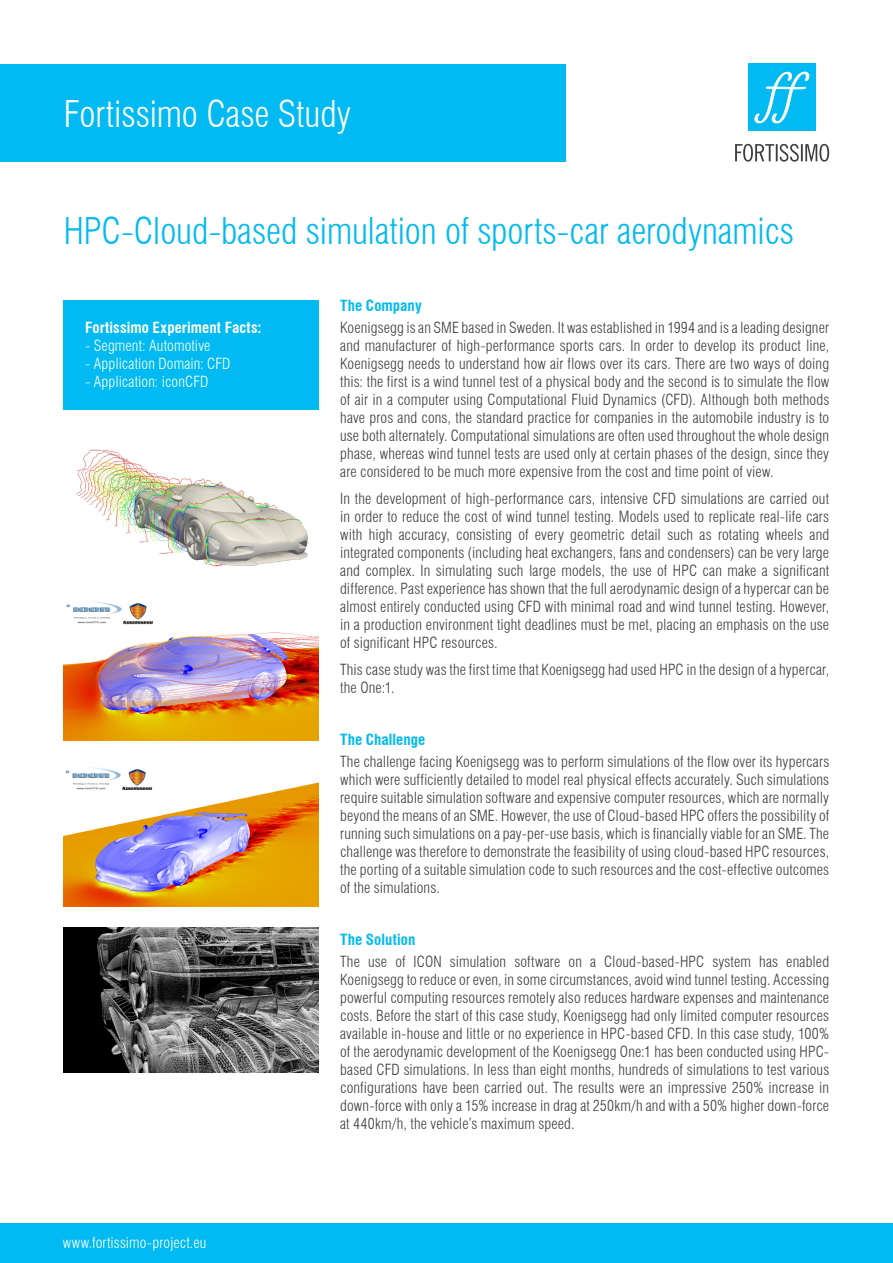
<style>
.page{position:relative;width:893px;height:1263px;background:#fff}
.page>*{position:absolute;margin:0;border:0;box-sizing:border-box;transform-origin:0 0}
.naslov_1{font:300 condensed 36px "Swiss 721 BT";letter-spacing:-.005em;color:#00baf1}
.t1{font:300 condensed 36px "Swiss 721 BT";letter-spacing:-.005em;color:#fff}
.glavno_besedilo{font:300 condensed 15px/18px "Swiss 721 BT";letter-spacing:.01em;color:#3e3e3f;text-align:justify}
.t2{font:300 condensed 15px "Swiss 721 BT";letter-spacing:.01em;color:#fff}
.naslov_2{font:700 condensed 15px "Swiss 721 BT";letter-spacing:.005em;color:#00baf1}
.t3{font:700 condensed 15px "Swiss 721 BT";letter-spacing:.01em;color:#fff}
</style>
<div class="page">
<div style="left:0;top:64px;width:566px;height:98px;background:#00baf1"></div>
<div style="left:748px;top:64px;width:68px;height:67px;background:#00baf1"></div>
<svg style="left:735px;top:144px;width:94px;height:18px"></svg>
<svg style="left:754px;top:71px;width:56px;height:52px"></svg>
<div style="left:64px;top:300px;width:255px;height:109px;background:#00baf1"></div>
<div style="left:0;top:1224px;width:893px;height:39px;background:#00baf1"></div>
<img style="left:64px;top:601px;width:255px;height:140px">
<img style="left:76px;top:449px;width:232px;height:118px">
<img style="left:64px;top:928px;width:255px;height:144px">
<img style="left:64px;top:767px;width:255px;height:139px">
<p class="t1" style="left:64px;top:92px;width:289px">Fortissimo Case Study</p>
<p class="naslov_1" style="left:64px;top:210px;width:732px">HPC-Cloud-based simulation of sports-car aerodynamics</p>
<p class="t3" style="left:85px;top:319px;width:178px">Fortissimo Experiment Facts:</p>
<p class="t2" style="left:85px;top:337px;width:127px">- Segment: Automotive</p>
<p class="t2" style="left:85px;top:355px;width:147px">- Application Domain: CFD</p>
<p class="t2" style="left:85px;top:373px;width:125px">- Application: iconCFD</p>
<p class="t2" style="left:63px;top:1233px;width:145px">www.fortissimo-project.eu</p>
<p class="naslov_2" style="left:340px;top:297px;width:83px">The Company</p>
<p class="glavno_besedilo" style="left:340px;top:319px;width:491px">Koenigsegg is an SME based in Sweden. It was established in 1994 and is a leading designer and manufacturer of high-performance sports cars. In order to develop its product line, Koenigsegg needs to understand how air flows over its cars. There are two ways of doing this: the first is a wind tunnel test of a physical body and the second is to simulate the flow of air in a computer using Computational Fluid Dynamics (CFD). Although both methods have pros and cons, the standard practice for companies in the automobile industry is to use both alternately. Computational simulations are often used throughout the whole design phase, whereas wind tunnel tests are used only at certain phases of the design, since they are considered to be much more expensive from the cost and time point of view.</p>
<p class="glavno_besedilo" style="left:340px;top:489px;width:491px">In the development of high-performance cars, intensive CFD simulations are carried out in order to reduce the cost of wind tunnel testing. Models used to replicate real-life cars with high accuracy, consisting of every geometric detail such as rotating wheels and integrated components (including heat exchangers, fans and condensers) can be very large and complex. In simulating such large models, the use of HPC can make a significant difference. Past experience has shown that the full aerodynamic design of a hypercar can be almost entirely conducted using CFD with minimal road and wind tunnel testing. However, in a production environment tight deadlines must be met, placing an emphasis on the use of significant HPC resources.</p>
<p class="glavno_besedilo" style="left:340px;top:660px;width:490px">This case study was the first time that Koenigsegg had used HPC in the design of a hypercar, the One:1.</p>
<p class="naslov_2" style="left:340px;top:730px;width:87px">The Challenge</p>
<p class="glavno_besedilo" style="left:340px;top:752px;width:491px">The challenge facing Koenigsegg was to perform simulations of the flow over its hypercars which were sufficiently detailed to model real physical effects accurately. Such simulations require suitable simulation software and expensive computer resources, which are normally beyond the means of an SME. However, the use of Cloud-based HPC offers the possibility of running such simulations on a pay-per-use basis, which is financially viable for an SME. The challenge was therefore to demonstrate the feasibility of using cloud-based HPC resources, the porting of a suitable simulation code to such resources and the cost-effective outcomes of the simulations.</p>
<p class="naslov_2" style="left:340px;top:930px;width:77px">The Solution</p>
<p class="glavno_besedilo" style="left:340px;top:953px;width:491px">The use of ICON simulation software on a Cloud-based-HPC system has enabled Koenigsegg to reduce or even, in some circumstances, avoid wind tunnel testing. Accessing powerful computing resources remotely also reduces hardware expenses and maintenance costs. Before the start of this case study, Koenigsegg had only limited computer resources available in-house and little or no experience in HPC-based CFD. In this case study, 100% of the aerodynamic development of the Koenigsegg One:1 has been conducted using HPC&shy;based CFD simulations. In less than eight months, hundreds of simulations to test various configurations have been carried out. The results were an impressive 250% increase in down-force with only a 15% increase in drag at 250km/h and with a 50% higher down-force at 440km/h, the vehicle’s maximum speed.</p>
</div>
